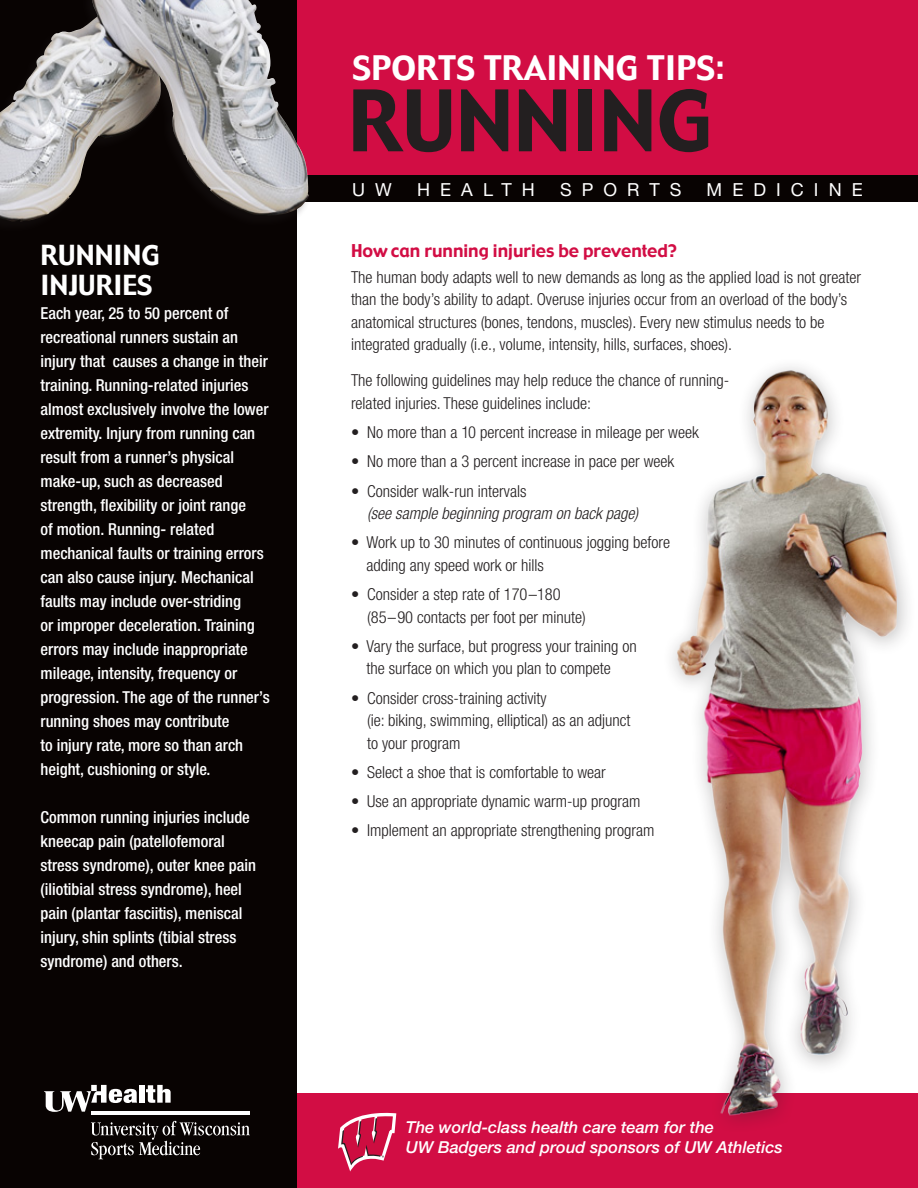
<style>
.page{position:relative;width:918px;height:1188px;background:#fff}
.page>*{position:absolute;margin:0;border:0;box-sizing:border-box;transform-origin:0 0}
.t1{font:82.5px "Gadget";color:#231f20}
.t2{font:33px "Gadget";letter-spacing:.01em;color:#fff}
.t3{font:27px/30px "Gadget";color:#fff}
.t4{font:18px "Helvetica Neue";letter-spacing:.56em;color:#fff}
.t5{font:17.25px "Gadget";color:#d20d44}
.t6{font:300 condensed 16.5px/22.5px "Helvetica Neue";color:#231f20}
.t7{font:500 condensed 16.5px/24px "Helvetica Neue";color:#fff}
.t8{font:italic 500 16.5px/19.5px "Helvetica Neue";color:#fff}
.t9{font:italic 300 condensed 16.5px "Helvetica Neue";color:#231f20}
</style>
<div class="page">
<div style="left:0;top:1094px;width:918px;height:94px;background:#d20d44"></div>
<div style="left:297px;top:0;width:621px;height:176px;background:#d20d44"></div>
<div style="left:0;top:0;width:297px;height:1188px;background:#080302"></div>
<div style="left:297px;top:176px;width:621px;height:26px;background:#080302"></div>
<hr style="left:91px;top:1111px;width:159px;height:3px;background:#fff">
<div style="left:139px;top:1085px;width:6px;height:18px;background:#fff"></div>
<svg style="left:146px;top:1085px;width:25px;height:18px"></svg>
<svg style="left:44px;top:1085px;width:93px;height:27px"></svg>
<svg style="left:91px;top:1121px;width:159px;height:38px"></svg>
<svg style="left:338px;top:1113px;width:58px;height:59px"></svg>
<div style="left:0;top:0;width:310px;height:234px;background:#080302"></div>
<img style="left:0;top:0;width:309px;height:222px">
<div style="left:662px;top:356px;width:255px;height:778px;background:#231f20;opacity:.3"></div>
<img style="left:677px;top:370px;width:220px;height:754px">
<h3 class="t3" style="left:40px;top:241px;width:121px">Running injuries</h3>
<p class="t7" style="left:40px;top:301px;width:231px">Each year, 25 to 50 percent of recreational runners sustain an injury that causes a change in their training. Running-related injuries almost exclusively involve the lower extremity. Injury from running can result from a runner’s physical make-up, such as decreased strength, flexibility or joint range<br>of motion. Running- related mechanical faults or training errors can also cause injury. Mechanical faults may include over-striding<br>or improper deceleration. Training errors may include inappropriate mileage, intensity, frequency or progression. The age of the runner’s running shoes may contribute<br>to injury rate, more so than arch height, cushioning or style.</p>
<p class="t7" style="left:40px;top:805px;width:217px">Common running injuries include kneecap pain (patellofemoral stress syndrome), outer knee pain (iliotibial stress syndrome), heel pain (plantar fasciitis), meniscal injury, shin splints (tibial stress syndrome) and others.</p>
<h2 class="t2" style="left:352px;top:47px;width:372px">Sports Training Tips:</h2>
<h1 class="t1" style="left:348px;top:68px;width:366px">running</h1>
<p class="t4" style="left:352px;top:179px;width:41px">U W</p>
<p class="t4" style="left:417px;top:179px;width:119px">HEALTH</p>
<p class="t4" style="left:560px;top:179px;width:123px">SPORTS</p>
<p class="t4" style="left:707px;top:179px;width:158px">MEDICINE</p>
<p class="t5" style="left:351px;top:239px;width:327px">How can running injuries be prevented?</p>
<p class="t6" style="left:351px;top:266px;width:512px">The human body adapts well to new demands as long as the applied load is not greater than the body’s ability to adapt. Overuse injuries occur from an overload of the body’s anatomical structures (bones, tendons, muscles). Every new stimulus needs to be integrated gradually (i.e., volume, intensity, hills, surfaces, shoes).</p>
<p class="t6" style="left:351px;top:369px;width:380px">The following guidelines may help reduce the chance of running&shy;related injuries. These guidelines include:</p>
<p class="t6" style="left:351px;top:421px;width:349px">• No more than a 10 percent increase in mileage per week</p>
<p class="t6" style="left:351px;top:450px;width:325px">• No more than a 3 percent increase in pace per week</p>
<p class="t6" style="left:351px;top:479px;width:177px">• Consider walk-run intervals</p>
<p class="t9" style="left:367px;top:504px;width:273px">(see sample beginning program on back page)</p>
<p class="t6" style="left:367px;top:531px;width:305px;text-indent:-16px">• Work up to 30 minutes of continuous jogging before adding any speed work or hills</p>
<p class="t6" style="left:367px;top:583px;width:220px;text-indent:-16px">• Consider a step rate of 170–180 (85–90 contacts per foot per minute)</p>
<p class="t6" style="left:367px;top:635px;width:272px;text-indent:-16px">• Vary the surface, but progress your training on the surface on which you plan to compete</p>
<p class="t6" style="left:367px;top:686px;width:265px;text-indent:-16px">• Consider cross-training activity<br>(ie: biking, swimming, elliptical) as an adjunct to your program</p>
<p class="t6" style="left:351px;top:761px;width:256px">• Select a shoe that is comfortable to wear</p>
<p class="t6" style="left:351px;top:790px;width:291px">• Use an appropriate dynamic warm-up program</p>
<p class="t6" style="left:351px;top:819px;width:305px">• Implement an appropriate strengthening program</p>
<p class="t8" style="left:406px;top:1118px;width:378px">The world-class health care team for the<br>UW Badgers and proud sponsors of UW Athletics</p>
</div>
